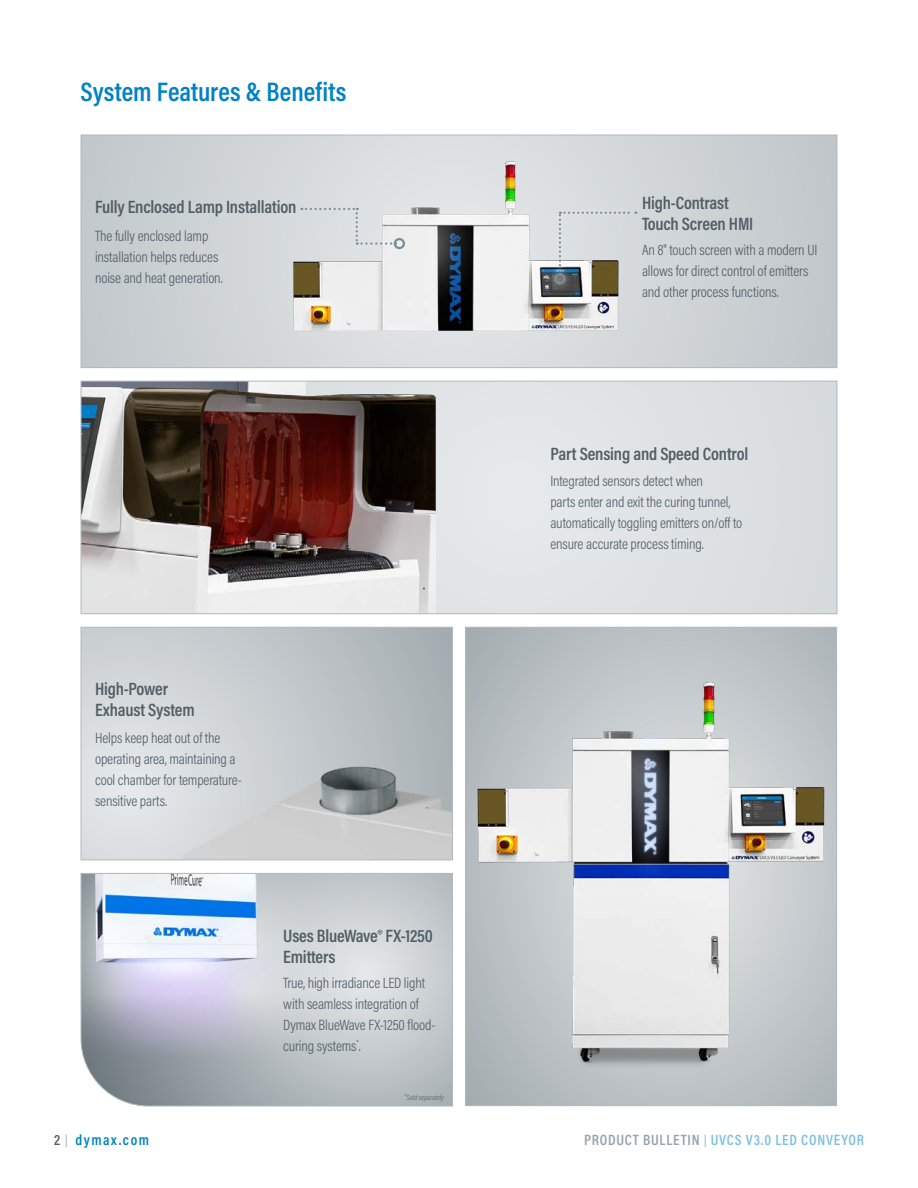
<style>
.page{position:relative;width:918px;height:1188px;background:#fff}
.page>*{position:absolute;margin:0;border:0;box-sizing:border-box;transform-origin:0 0}
.t1{font:600 27px "Acumin Pro Cond";color:#0082c4}
.t2{font:600 18px/21px "Acumin Pro Cond";letter-spacing:-.01em;color:#525e65}
.t3{font:300 15px/21px "Acumin Pro Cond";letter-spacing:-.01em;color:#525e65}
.t4{font:600 15px "Acumin Pro Cond";letter-spacing:.05em;color:#80c0e1}
.t5{font:600 15px "Acumin Pro Cond";letter-spacing:.1em;color:#0082c4}
.t6{font:italic 300 7.5px "Acumin Pro Cond";color:#525e65}
.s1{color:#525e65}
.s2{font-size:12px;color:#b1bac0}
.s3{color:#95a3ab}
</style>
<div class="page">
<div style="left:466px;top:627px;width:371px;height:479px;background:linear-gradient(to right,#afb6ba,#b9bfc3)"></div>
<img style="left:468px;top:629px;width:367px;height:463px">
<div style="left:81px;top:381px;width:756px;height:233px;background:#e0e3e6"></div>
<img style="left:83px;top:383px;width:353px;height:229px">
<div style="left:81px;top:381px;width:756px;height:233px;border:1px solid #b1bac0"></div>
<div style="left:81px;top:135px;width:756px;height:233px;background:#c8cdd1"></div>
<img style="left:216px;top:137px;width:474px;height:229px">
<div style="left:81px;top:135px;width:756px;height:233px;border:1px solid #b1bac0"></div>
<div style="left:547px;top:204px;width:96px;height:88px;background:#fff;opacity:.66"></div>
<svg style="left:559px;top:212px;width:77px;height:63px"></svg>
<div style="left:554px;top:273px;width:12px;height:11px;border:2px solid #7c8d97;border-radius:50%"></div>
<svg style="left:301px;top:208px;width:95px;height:37px;background:#dadde0"></svg>
<div style="left:394px;top:238px;width:11px;height:11px;border:2px solid #7c8d97;border-radius:50%"></div>
<div style="left:81px;top:627px;width:372px;height:233px;background:linear-gradient(to bottom,#cdd2d5,#e4e7ea)"></div>
<img style="left:184px;top:629px;width:267px;height:229px">
<div style="left:81px;top:627px;width:372px;height:233px;border:1px solid #b1bac0"></div>
<svg style="left:81px;top:873px;width:372px;height:233px;background:#bdc5cf"></svg>
<h1 class="t1" style="left:80px;top:74px;width:267px">System Features &amp; Benefits</h1>
<p class="t2" style="left:95px;top:196px;width:203px">Fully Enclosed Lamp Installation</p>
<p class="t3" style="left:95px;top:225px;width:129px">The fully enclosed lamp installation helps reduces noise and heat generation.</p>
<p class="t2" style="left:95px;top:678px;width:101px">High-Power<br>Exhaust System</p>
<p class="t3" style="left:95px;top:727px;width:148px">Helps keep heat out of the operating area, maintaining a cool chamber for temperature&shy;sensitive parts.</p>
<p class="t2" style="left:283px;top:925px;width:151px">Uses BlueWave® FX-1250<br>Emitters</p>
<p class="t3" style="left:283px;top:972px;width:154px">True, high irradiance LED light with seamless integration of<br>Dymax BlueWave FX-1250 flood&shy;curing systems<sup>*</sup>.</p>
<p class="t6" style="left:405px;top:1092px;width:41px"><sup>*</sup>Sold separately</p>
<p class="t2" style="left:642px;top:192px;width:113px">High-Contrast<br>Touch Screen HMI</p>
<p class="t3" style="left:642px;top:239px;width:177px">An 8" touch screen with a modern UI allows for direct control of emitters and other process functions.</p>
<p class="t2" style="left:550px;top:442px;width:199px">Part Sensing and Speed Control</p>
<p class="t3" style="left:550px;top:470px;width:193px">Integrated sensors detect when<br>parts enter and exit the curing tunnel, automatically toggling emitters on/off to ensure accurate process timing.</p>
<p class="t5" style="left:54px;top:1130px;width:97px"><span class="s1">2</span> <span class="s2">|</span> dymax.com</p>
<p class="t4" style="left:584px;top:1130px;width:281px"><span class="s3">PRODUCT BULLETIN</span> <span class="s2">|</span> UVCS V3.0 LED CONVEYOR</p>
</div>
